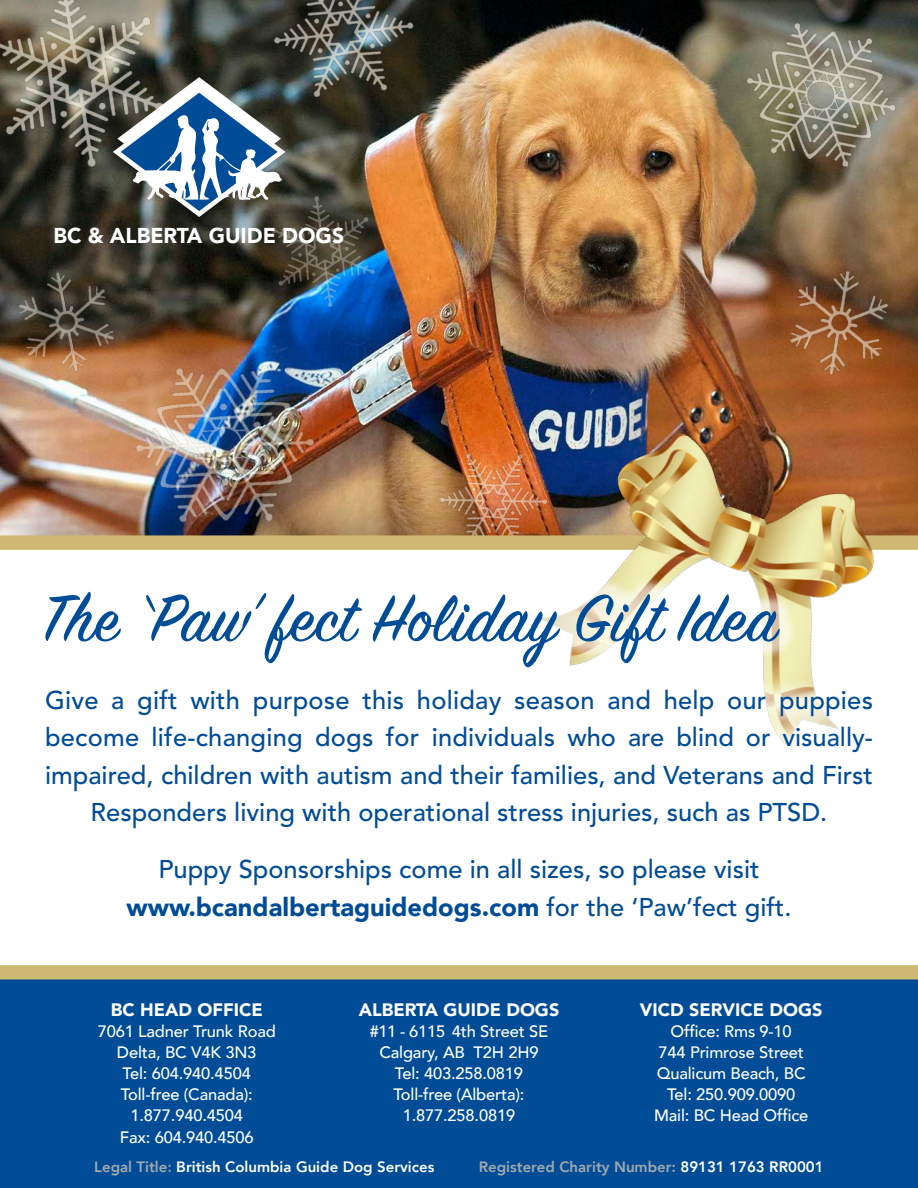
<style>
.page{position:relative;width:918px;height:1188px;background:#fff}
.page>*{position:absolute;margin:0;border:0;box-sizing:border-box;transform-origin:0 0}
.t1{font:73.5px "Sign Painter House Script";letter-spacing:.015em;color:#004c97}
.t2{font:500 25.5px/37.5px "Avenir LT Std";color:#004c97;text-align:center}
.t3{font:900 21.3px "Avenir LT Std";color:#fff}
.t4{font:900 18px "Avenir";color:#fff}
.t5{font:500 16.5px/21px "Avenir";letter-spacing:-.01em;color:#fff;text-align:center}
.t6{font:800 15px "Avenir";color:#fff}
.t7{font:800 15px "Avenir";color:#a3a9ad}
.s1{font-family:"Avenir";font-weight:900}
.s2{color:#a3a9ad}
.s3{color:#92999f}
.s4{color:#fff}
</style>
<div class="page">
<div style="left:0;top:974px;width:918px;height:214px;background:#004c97"></div>
<div style="left:0;top:0;width:918px;height:545px;background:#231f20;opacity:.5"></div>
<img style="left:411px;top:413px;width:60px;height:122px">
<img style="left:285px;top:171px;width:140px;height:152px">
<img style="left:0;top:195px;width:345px;height:340px">
<img style="left:697px;top:0;width:221px;height:234px">
<img style="left:0;top:0;width:201px;height:210px">
<img style="left:735px;top:219px;width:183px;height:153px">
<div style="left:0;top:535px;width:918px;height:15px;background:#cfb972"></div>
<div style="left:0;top:965px;width:918px;height:15px;background:#cfb972"></div>
<img style="left:471px;top:372px;width:447px;height:296px">
<div style="left:26px;top:572px;width:773px;height:115px;background:#fff"></div>
<svg style="left:113px;top:77px;width:172px;height:140px"></svg>
<img style="left:201px;top:0;width:287px;height:171px">
<p class="t3" style="left:54px;top:223px;width:292px">BC &amp; ALBERTA GUIDE DOGS</p>
<p class="t1" style="left:42px;top:573px;width:736px">The ‘Paw’ fect Holiday Gift Idea</p>
<p class="t2" style="left:45px;top:682px;width:830px">Give a gift with purpose this holiday season and help our puppies become life-changing dogs for individuals who are blind or visually&shy;impaired, children with autism and their families, and Veterans and First Responders living with operational stress injuries, such as PTSD.</p>
<p class="t2" style="left:127px;top:851px;width:666px">Puppy Sponsorships come in all sizes, so please visit <span class="s1">www.bcandalbertaguidedogs.com</span> for the ‘Paw’fect gift.</p>
<p class="t4" style="left:111px;top:994px;width:153px">BC HEAD OFFICE</p>
<p class="t5" style="left:98px;top:1020px;width:180px">7061 Ladner Trunk Road</p>
<p class="t5" style="left:117px;top:1041px;width:141px">Delta, BC V4K 3N3<br>Tel: 604.940.4504<br>Toll-free (Canada):<br>1.877.940.4504<br>Fax: 604.940.4506</p>
<p class="t4" style="left:359px;top:994px;width:202px">ALBERTA GUIDE DOGS</p>
<p class="t5" style="left:370px;top:1020px;width:180px">#11 - 6115 4th Street SE<br>Calgary, AB T2H 2H9<br>Tel: 403.258.0819<br>Toll-free (Alberta):<br>1.877.258.0819</p>
<p class="t4" style="left:640px;top:994px;width:184px">VICD SERVICE DOGS</p>
<p class="t5" style="left:671px;top:1020px;width:123px">Office: Rms 9-10</p>
<p class="t5" style="left:657px;top:1041px;width:150px;text-align:left">744 Primrose Street<br>Qualicum Beach, BC</p>
<p class="t5" style="left:667px;top:1083px;width:130px">Tel: 250.909.0090</p>
<p class="t5" style="left:654px;top:1104px;width:156px">Mail: BC Head Office</p>
<p class="t6" style="left:94px;top:1155px;width:342px"><span class="s2">Legal Title</span><span class="s3">:</span> British Columbia Guide Dog Services</p>
<p class="t7" style="left:479px;top:1155px;width:346px">Registered Charity Number: <span class="s4">89131 1763 RR0001</span></p>
</div>
